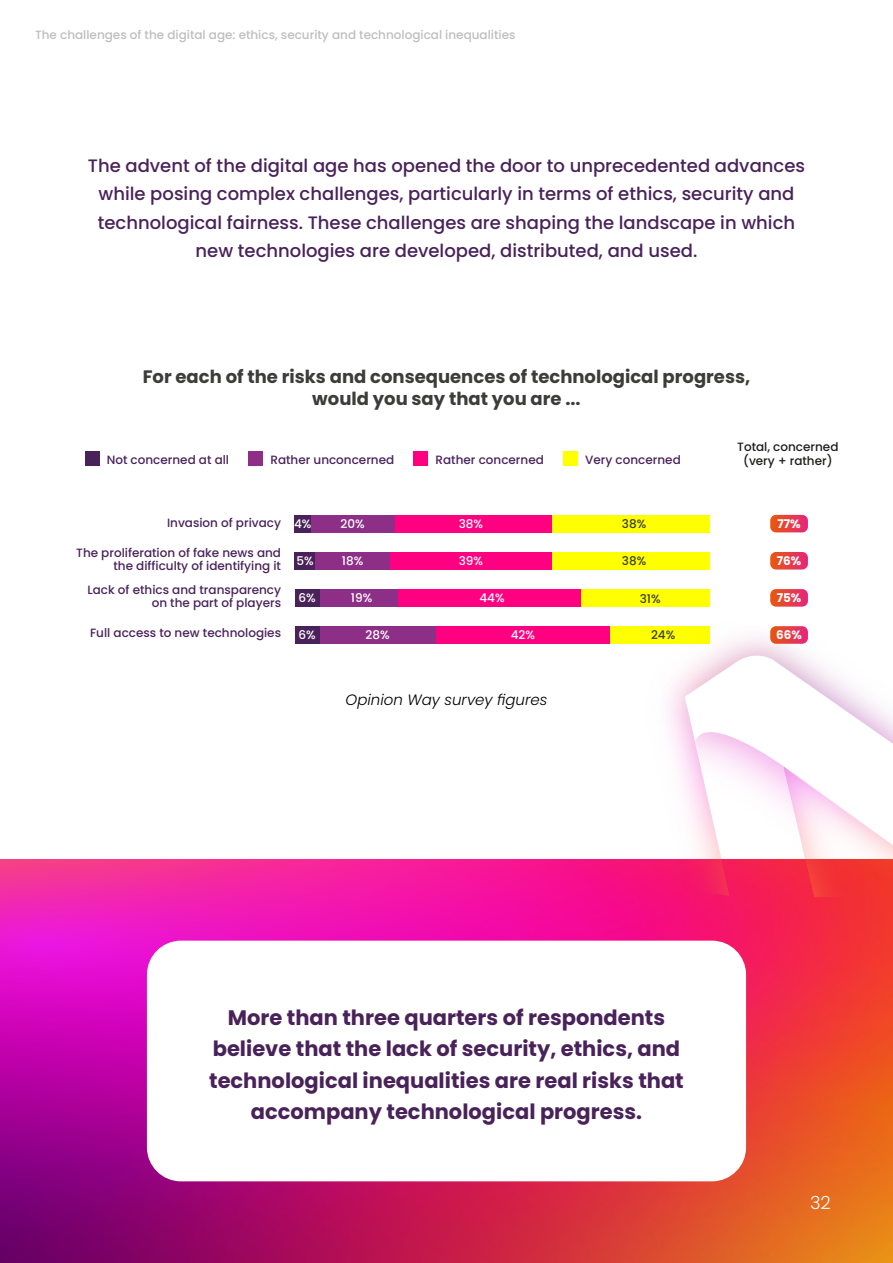
<style>
.page{position:relative;width:893px;height:1263px;background:#fff}
.page>*{position:absolute;margin:0;border:0;box-sizing:border-box;transform-origin:0 0}
.t1{font:700 21px/31.5px "Poppins";color:#49225a;text-align:center}
.t2{font:500 18px/28.5px "Poppins";color:#49225a;text-align:center}
.t3{font:700 18px/21.6px "Poppins";color:#3c3c3b;text-align:center}
.t4{font:300 18px "Poppins";color:#fff}
.t5{font:italic 300 15px "Poppins";color:#000}
.t6{font:500 12px/13.5px "Poppins";color:#49225a;text-align:right}
.t7{font:500 12px "Poppins";color:#bfbebe}
.t8{font:500 12px "Poppins";color:#fff}
.t9{font:500 12px/14.4px "Poppins";color:#1d1d1b;text-align:center}
.t10{font:500 12px "Poppins";color:#3c3c3b}
.t11{font:700 12px "Poppins";color:#fff}
</style>
<div class="page">
<div style="left:552px;top:515px;width:158px;height:17px;background:#ff0"></div>
<div style="left:394px;top:515px;width:158px;height:17px;background:#ff0080"></div>
<div style="left:311px;top:515px;width:83px;height:17px;background:#8e2f87"></div>
<div style="left:295px;top:515px;width:16px;height:17px;background:#4a225a"></div>
<div style="left:552px;top:552px;width:158px;height:17px;background:#ff0"></div>
<div style="left:390px;top:552px;width:162px;height:17px;background:#ff0080"></div>
<div style="left:315px;top:552px;width:75px;height:17px;background:#8e2f87"></div>
<div style="left:295px;top:552px;width:20px;height:17px;background:#4a225a"></div>
<div style="left:581px;top:589px;width:129px;height:17px;background:#ff0"></div>
<div style="left:398px;top:589px;width:183px;height:17px;background:#ff0080"></div>
<div style="left:319px;top:589px;width:79px;height:17px;background:#8e2f87"></div>
<div style="left:295px;top:589px;width:24px;height:17px;background:#4a225a"></div>
<div style="left:436px;top:626px;width:174px;height:18px;background:#ff0080"></div>
<div style="left:319px;top:626px;width:117px;height:18px;background:#8e2f87"></div>
<div style="left:295px;top:626px;width:24px;height:18px;background:#4a225a"></div>
<div style="left:85px;top:452px;width:14px;height:14px;background:#4a225a"></div>
<div style="left:249px;top:452px;width:14px;height:14px;background:#8e2f87"></div>
<div style="left:414px;top:452px;width:14px;height:14px;background:#ff0080"></div>
<div style="left:563px;top:452px;width:14px;height:14px;background:#ff0"></div>
<svg style="left:770px;top:515px;width:38px;height:17px"></svg>
<svg style="left:770px;top:552px;width:38px;height:17px"></svg>
<svg style="left:0;top:859px;width:893px;height:404px;background:#d5236e"></svg>
<img style="left:592px;top:589px;width:301px;height:307px">
<div style="left:147px;top:941px;width:599px;height:240px;background:#fff;border-radius:34px"></div>
<p class="t7" style="left:35px;top:28px;width:482px">The challenges of the digital age: ethics, security and technological inequalities</p>
<p class="t2" style="left:88px;top:152px;width:719px">The advent of the digital age has opened the door to unprecedented advances while posing complex challenges, particularly in terms of ethics, security and technological fairness. These challenges are shaping the landscape in which new technologies are developed, distributed, and used.</p>
<p class="t3" style="left:143px;top:366px;width:609px">For each of the risks and consequences of technological progress, would you say that you are ...</p>
<p class="t6" style="left:107px;top:453px;width:124px">Not concerned at all</p>
<p class="t6" style="left:270px;top:453px;width:125px">Rather unconcerned</p>
<p class="t6" style="left:436px;top:453px;width:110px">Rather concerned</p>
<p class="t6" style="left:585px;top:453px;width:97px">Very concerned</p>
<p class="t6" style="left:167px;top:516px;width:116px">Invasion of privacy</p>
<p class="t6" style="left:76px;top:546px;width:206px">The proliferation of fake news and the difficulty of identifying it</p>
<p class="t6" style="left:88px;top:583px;width:195px">Lack of ethics and transparency on the part of players</p>
<p class="t6" style="left:90px;top:626px;width:192px">Full access to new technologies</p>
<p class="t8" style="left:341px;top:517px;width:26px">20%</p>
<p class="t8" style="left:459px;top:517px;width:26px">38%</p>
<p class="t10" style="left:622px;top:517px;width:26px">38%</p>
<p class="t10" style="left:622px;top:554px;width:26px">38%</p>
<p class="t10" style="left:640px;top:591px;width:22px">31%</p>
<p class="t10" style="left:651px;top:628px;width:26px">24%</p>
<p class="t8" style="left:294px;top:517px;width:19px">4%</p>
<p class="t8" style="left:296px;top:554px;width:19px">5%</p>
<p class="t8" style="left:298px;top:590px;width:19px">6%</p>
<p class="t8" style="left:298px;top:628px;width:19px">6%</p>
<p class="t8" style="left:365px;top:628px;width:26px">28%</p>
<p class="t8" style="left:511px;top:628px;width:26px">42%</p>
<p class="t8" style="left:459px;top:554px;width:26px">39%</p>
<p class="t8" style="left:479px;top:591px;width:27px">44%</p>
<p class="t8" style="left:342px;top:554px;width:23px">18%</p>
<p class="t8" style="left:351px;top:591px;width:23px">19%</p>
<p class="t5" style="left:346px;top:691px;width:203px">Opinion Way survey figures</p>
<p class="t9" style="left:737px;top:439px;width:103px">Total, concerned (very + rather)</p>
<p class="t11" style="left:777px;top:516px;width:25px">77%</p>
<p class="t11" style="left:777px;top:554px;width:26px">76%</p>
<p class="t11" style="left:777px;top:591px;width:26px">75%</p>
<p class="t11" style="left:776px;top:628px;width:27px">66%</p>
<p class="t1" style="left:209px;top:1002px;width:476px">More than three quarters of respondents believe that the lack of security, ethics, and technological inequalities are real risks that accompany technological progress.</p>
<p class="t4" style="left:810px;top:1192px;width:22px">32</p>
</div>
